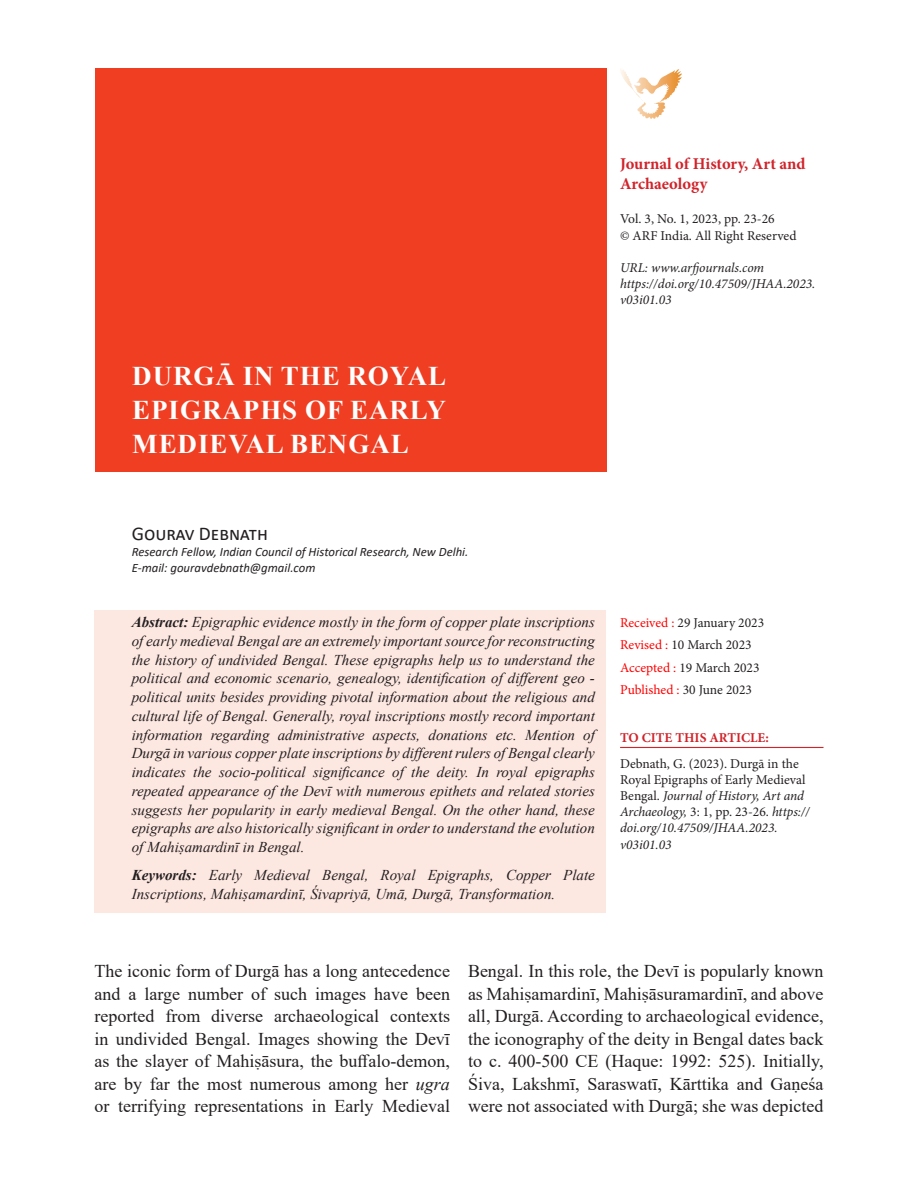
<style>
.page{position:relative;width:918px;height:1188px;background:#fff}
.page>*{position:absolute;margin:0;border:0;box-sizing:border-box;transform-origin:0 0}
.Head{font:700 27px/33.8px "Times New Roman";letter-spacing:.035em;color:#fff;text-align:justify}
.author{font:19.5px "Calibri";color:#231f20}
.Body_left{font:18px/22.5px "Times New Roman";color:#231f20;text-align:justify}
.t1{font:700 16.5px/19.8px "Minion Pro";color:#d1232a}
.abstract{font:italic 15px/18.8px "Times New Roman";color:#231f20;text-align:justify}
.t2{font:italic 13.5px/16.2px "Minion Pro";color:#231f20}
.t3{font:13.5px "Minion Pro";color:#231f20}
.t4{font:13.5px "Minion Pro";color:#f00}
.t5{font:700 13.5px "Minion Pro";color:#d1232a}
.author_ref{font:italic 12.75px/15.9px "Calibri";color:#231f20}
.s1{font-weight:700}
.s2{color:#f00}
.s3{color:#231f20}
.s4{font-style:normal}
.s5{font-style:italic}
</style>
<div class="page">
<div style="left:95px;top:68px;width:512px;height:404px;background:#ef3e22"></div>
<div style="left:94px;top:610px;width:512px;height:303px;background:#fde7e1"></div>
<hr style="left:620px;top:747px;width:204px;height:1px;background:#d1232a">
<img style="left:620px;top:69px;width:61px;height:49px">
<p class="Head" style="left:132px;top:359px;width:316px">DURGĀ IN THE ROYAL EPIGRAPHS OF EARLY MEDIEVAL BENGAL</p>
<p class="t1" style="left:620px;top:154px;width:187px">Journal of History, Art and<br>Archaeology</p>
<p class="t3" style="left:620px;top:210px;width:156px">Vol. 3, No. 1, 2023, pp. 23-26</p>
<p class="t3" style="left:620px;top:226px;width:178px">© ARF India. All Right Reserved</p>
<p class="t2" style="left:620px;top:260px;width:146px">URL: www.arfjournals.com</p>
<p class="t2" style="left:620px;top:276px;width:197px">https://doi.org/10.47509/JHAA.2023. v03i01.03</p>
<p class="author" style="left:132px;top:520px;width:138px">Gourav Debnath</p>
<p class="author_ref" style="left:132px;top:544px;width:338px">Research Fellow, Indian Council of Historical Research, New Delhi.<br>E-mail: gouravdebnath@gmail.com</p>
<p class="abstract" style="left:132px;top:612px;width:465px"><span class="s1">Abstract:</span> Epigraphic evidence mostly in the form of copper plate inscriptions of early medieval Bengal are an extremely important source for reconstructing the history of undivided Bengal. These epigraphs help us to understand the political and economic scenario, genealogy, identification of different geo - political units besides providing pivotal information about the religious and cultural life of Bengal. Generally, royal inscriptions mostly record important information regarding administrative aspects, donations etc. Mention of Durgā in various copper plate inscriptions by different rulers of Bengal clearly indicates the socio-political significance of the deity. In royal epigraphs repeated appearance of the Devī with numerous epithets and related stories suggests her popularity in early medieval Bengal. On the other hand, these epigraphs are also historically significant in order to understand the evolution of Mahiṣamardinī in Bengal.</p>
<p class="abstract" style="left:132px;top:865px;width:465px"><span class="s1">Keywords:</span> Early Medieval Bengal, Royal Epigraphs, Copper Plate<br>Inscriptions, Mahiṣamardinī, Śivapriyā, Umā, Durgā, Transformation.</p>
<p class="t3" style="left:620px;top:614px;width:146px"><span class="s2">Received :</span> 29 January 2023</p>
<p class="t3" style="left:620px;top:636px;width:133px"><span class="s2">Revised :</span> 10 March 2023</p>
<p class="t3" style="left:620px;top:658px;width:141px"><span class="s2">Accepted :</span> 19 March 2023</p>
<p class="t4" style="left:620px;top:680px;width:133px">Published : <span class="s3">30 June 2023</span></p>
<p class="t5" style="left:620px;top:729px;width:150px">TO CITE THIS ARTICLE:</p>
<p class="t2" style="left:620px;top:755px;width:191px"><span class="s4">Debnath, G. (2023). Durgā in the<br>Royal Epigraphs of Early Medieval<br>Bengal.</span> Journal of History, Art and<br>Archaeology, <span class="s4">3: 1, pp. 23-26.</span> https:// doi.org/10.47509/JHAA.2023. v03i01.03</p>
<p class="Body_left" style="left:94px;top:959px;width:357px">The iconic form of Durgā has a long antecedence and a large number of such images have been reported from diverse archaeological contexts in undivided Bengal. Images showing the Devī as the slayer of Mahiṣāsura, the buffalo-demon, are by far the most numerous among her <span class="s5">ugra </span>or terrifying representations in Early Medieval</p>
<p class="Body_left" style="left:468px;top:959px;width:357px">Bengal. In this role, the Devī is popularly known as Mahiṣamardinī, Mahiṣāsuramardinī, and above all, Durgā. According to archaeological evidence, the iconography of the deity in Bengal dates back to c. 400-500 CE (Haque: 1992: 525). Initially, Śiva, Lakshmī, Saraswatī, Kārttika and Gaṇeśa were not associated with Durgā; she was depicted</p>
</div>
